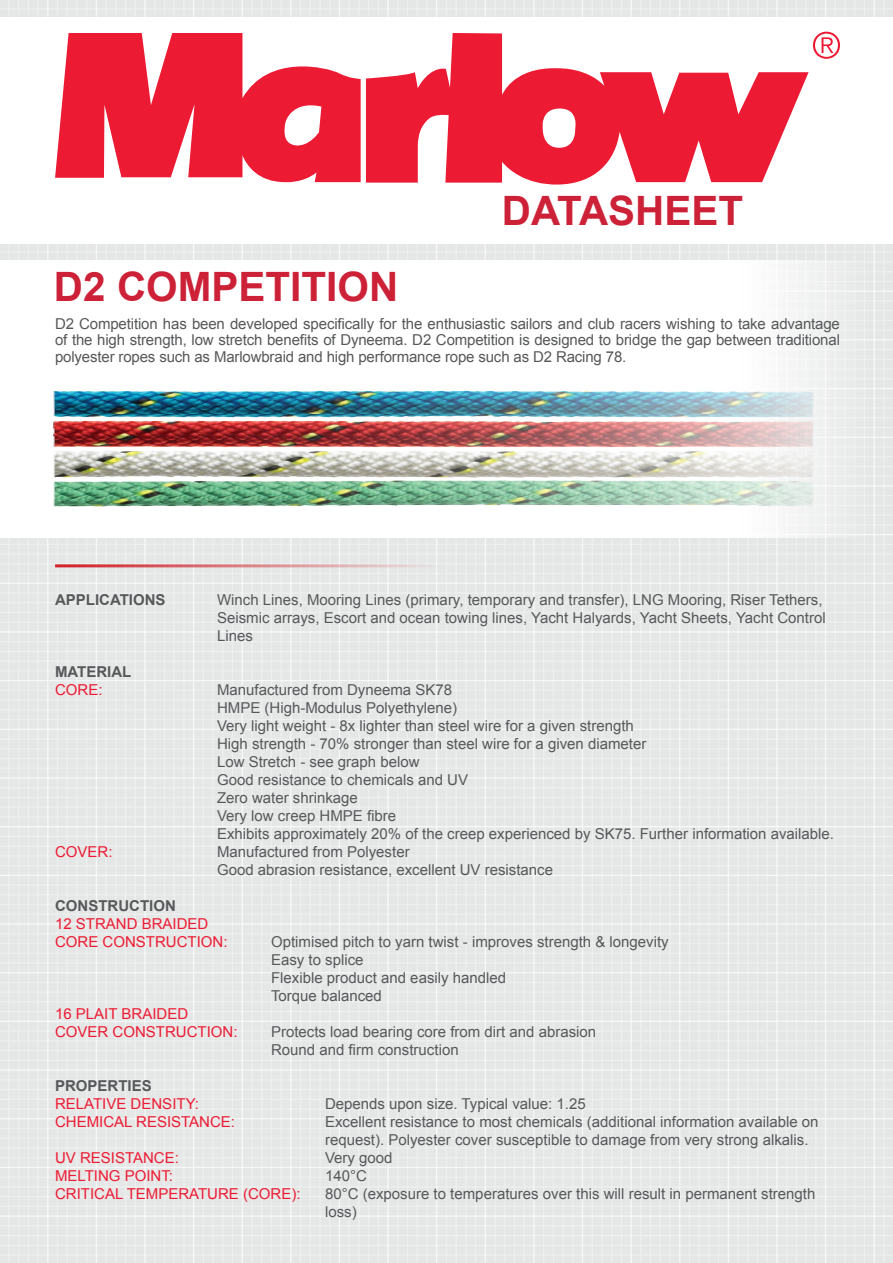
<style>
.page{position:relative;width:893px;height:1263px;background:#fff}
.page>*{position:absolute;margin:0;border:0;box-sizing:border-box;transform-origin:0 0}
.t1{font:700 40.5px "Arial";color:#cc2137}
.Projects_page_body_c{font:15px/18px "Arial";color:#57585a}
.t2{font:15px "Arial";color:#ed1b33}
.t3{font:700 15px "Arial";color:#57585a}
</style>
<div class="page">
<img style="left:0;top:0;width:893px;height:1263px">
<img style="left:0;top:17px;width:892px;height:227px">
<svg style="left:55px;top:33px;width:306px;height:151px;fill:#ed1a33"></svg>
<svg style="left:366px;top:33px;width:443px;height:152px;fill:#ed1a33"></svg>
<svg style="left:813px;top:32px;width:27px;height:27px"></svg>
<div style="left:0;top:261px;width:893px;height:277px;background:#fff"></div>
<hr style="left:55px;top:564px;width:393px;height:3px;background:#d1232a">
<img style="left:54px;top:389px;width:786px;height:122px">
<p class="t1" style="left:54px;top:260px;width:346px">D2 COMPETITION</p>
<p class="t1" style="left:502px;top:184px;width:243px">DATASHEET</p>
<p class="Projects_page_body_c" style="left:55px;top:315px;width:786px;line-height:16.5px;text-align:justify">D2 Competition has been developed specifically for the enthusiastic sailors and club racers wishing to take advantage of the high strength, low stretch benefits of Dyneema. D2 Competition is designed to bridge the gap between traditional polyester ropes such as Marlowbraid and high performance rope such as D2 Racing 78.</p>
<p class="t3" style="left:55px;top:589px;width:112px">APPLICATIONS</p>
<p class="Projects_page_body_c" style="left:217px;top:590px;width:610px">Winch Lines, Mooring Lines (primary, temporary and transfer), LNG Mooring, Riser Tethers,<br>Seismic arrays, Escort and ocean towing lines, Yacht Halyards, Yacht Sheets, Yacht Control<br>Lines</p>
<p class="t3" style="left:55px;top:661px;width:78px">MATERIAL</p>
<p class="t2" style="left:55px;top:679px;width:49px">CORE:</p>
<p class="Projects_page_body_c" style="left:217px;top:680px;width:237px">Manufactured from Dyneema SK78</p>
<p class="Projects_page_body_c" style="left:217px;top:698px;width:242px">HMPE (High-Modulus Polyethylene)</p>
<p class="Projects_page_body_c" style="left:217px;top:716px;width:418px">Very light weight - 8x lighter than steel wire for a given strength</p>
<p class="Projects_page_body_c" style="left:217px;top:734px;width:431px">High strength - 70% stronger than steel wire for a given diameter</p>
<p class="Projects_page_body_c" style="left:217px;top:752px;width:204px">Low Stretch - see graph below</p>
<p class="Projects_page_body_c" style="left:217px;top:770px;width:252px">Good resistance to chemicals and UV</p>
<p class="Projects_page_body_c" style="left:217px;top:788px;width:142px">Zero water shrinkage</p>
<p class="Projects_page_body_c" style="left:217px;top:806px;width:181px">Very low creep HMPE fibre</p>
<p class="Projects_page_body_c" style="left:217px;top:824px;width:618px">Exhibits approximately 20% of the creep experienced by SK75. Further information available.</p>
<p class="t2" style="left:55px;top:841px;width:59px">COVER:</p>
<p class="Projects_page_body_c" style="left:217px;top:842px;width:194px">Manufactured from Polyester</p>
<p class="Projects_page_body_c" style="left:217px;top:860px;width:337px">Good abrasion resistance, excellent UV resistance</p>
<p class="t3" style="left:55px;top:895px;width:122px">CONSTRUCTION</p>
<p class="t2" style="left:55px;top:913px;width:155px">12 STRAND BRAIDED</p>
<p class="t2" style="left:55px;top:931px;width:174px">CORE CONSTRUCTION:</p>
<p class="Projects_page_body_c" style="left:271px;top:932px;width:399px">Optimised pitch to yarn twist - improves strength &amp; longevity</p>
<p class="Projects_page_body_c" style="left:271px;top:950px;width:94px">Easy to splice</p>
<p class="Projects_page_body_c" style="left:271px;top:968px;width:237px">Flexible product and easily handled</p>
<p class="Projects_page_body_c" style="left:271px;top:986px;width:112px">Torque balanced</p>
<p class="t2" style="left:55px;top:1003px;width:135px">16 PLAIT BRAIDED</p>
<p class="t2" style="left:55px;top:1021px;width:184px">COVER CONSTRUCTION:</p>
<p class="Projects_page_body_c" style="left:271px;top:1022px;width:327px">Protects load bearing core from dirt and abrasion</p>
<p class="Projects_page_body_c" style="left:271px;top:1040px;width:189px">Round and firm construction</p>
<p class="t3" style="left:55px;top:1075px;width:98px">PROPERTIES</p>
<p class="t2" style="left:55px;top:1093px;width:145px">RELATIVE DENSITY:</p>
<p class="Projects_page_body_c" style="left:325px;top:1094px;width:262px">Depends upon size. Typical value: 1.25</p>
<p class="t2" style="left:55px;top:1111px;width:182px">CHEMICAL RESISTANCE:</p>
<p class="Projects_page_body_c" style="left:325px;top:1112px;width:495px">Excellent resistance to most chemicals (additional information available on request). Polyester cover susceptible to damage from very strong alkalis.</p>
<p class="t2" style="left:55px;top:1147px;width:125px">UV RESISTANCE:</p>
<p class="Projects_page_body_c" style="left:325px;top:1148px;width:69px">Very good</p>
<p class="t2" style="left:55px;top:1165px;width:120px">MELTING POINT:</p>
<p class="Projects_page_body_c" style="left:325px;top:1166px;width:43px">140°C</p>
<p class="t2" style="left:55px;top:1183px;width:247px">CRITICAL TEMPERATURE (CORE):</p>
<p class="Projects_page_body_c" style="left:325px;top:1184px;width:492px">80°C (exposure to temperatures over this will result in permanent strength loss)</p>
</div>
